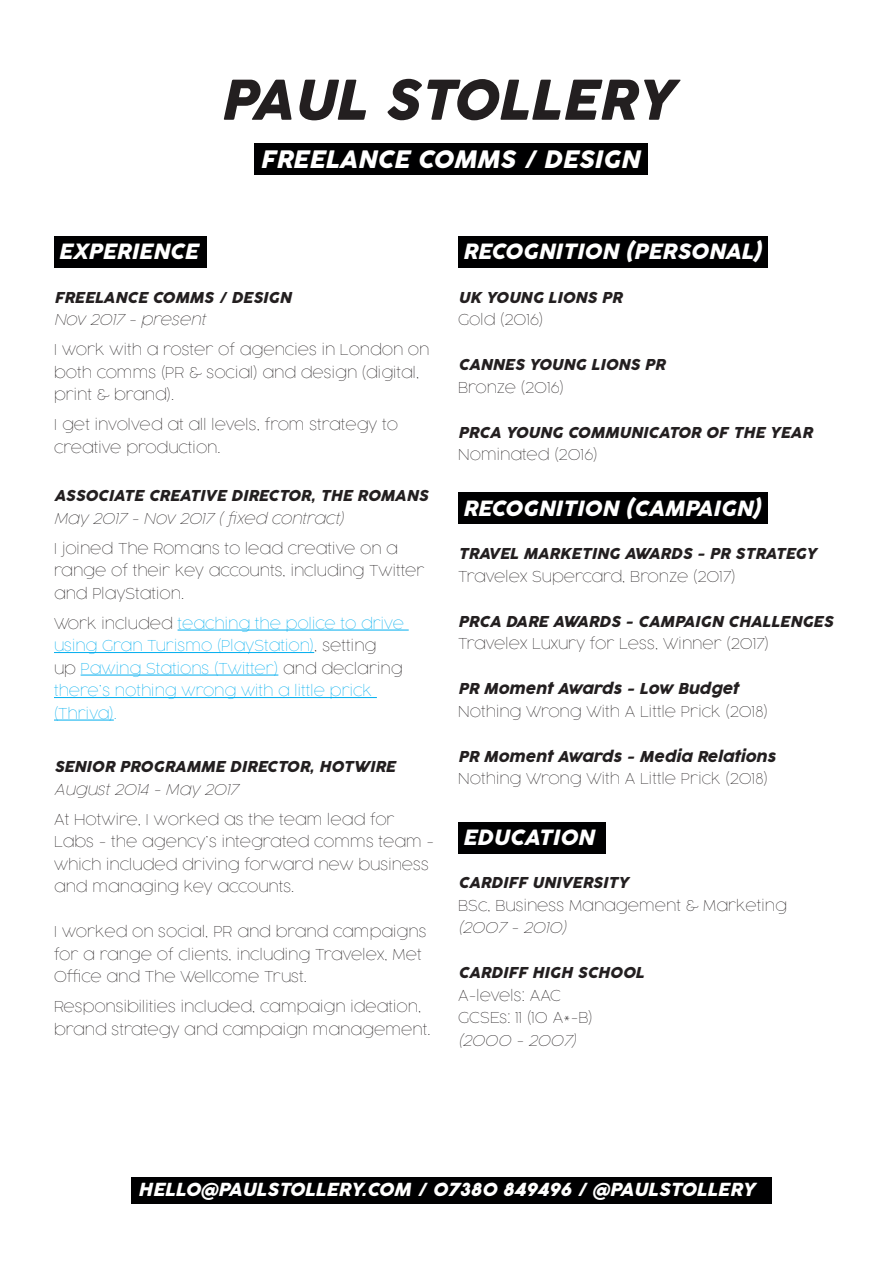
<style>
.page{position:relative;width:893px;height:1263px;background:#fff}
.page>*{position:absolute;margin:0;border:0;box-sizing:border-box;transform-origin:0 0}
.t1{font:italic 54px "Cocogoose Pro";color:#231f20}
.t2{font:italic 24px "Cocogoose Pro";color:#fff}
.t3{font:italic 21px "Cocogoose Pro";color:#fff}
.t4{font:italic 18px "Cocogoose Pro";color:#fff}
.t5{font:100 15px/22.5px "Cocogoose Pro";color:#231f20}
.t6{font:italic 15px "Cocogoose Pro";color:#231f20}
.t7{font:100 15px/22.5px "Cocogoose Pro";color:#00aeef}
.t8{font:italic 100 15px "Cocogoose Pro";color:#231f20}
.s1{color:#231f20}
</style>
<div class="page">
<div style="left:54px;top:236px;width:152px;height:32px;background:#000001"></div>
<div style="left:458px;top:236px;width:310px;height:32px;background:#000001"></div>
<div style="left:458px;top:493px;width:310px;height:31px;background:#000001"></div>
<div style="left:458px;top:822px;width:147px;height:31px;background:#000001"></div>
<div style="left:254px;top:143px;width:393px;height:31px;background:#000001"></div>
<div style="left:131px;top:1177px;width:641px;height:26px;background:#000001"></div>
<hr style="left:178px;top:630px;width:231px;height:1px;background:#00aeef">
<hr style="left:54px;top:652px;width:260px;height:1px;background:#00aeef">
<hr style="left:81px;top:675px;width:197px;height:1px;background:#00aeef">
<hr style="left:54px;top:697px;width:323px;height:1px;background:#00aeef">
<hr style="left:54px;top:720px;width:60px;height:1px;background:#00aeef">
<p class="t1" style="left:220px;top:63px;width:455px">PAUL STOLLERY</p>
<p class="t2" style="left:260px;top:143px;width:381px">FREELANCE COMMS / DESIGN</p>
<p class="t3" style="left:58px;top:237px;width:141px">EXPERIENCE</p>
<p class="t3" style="left:462px;top:237px;width:301px">RECOGNITION (PERSONAL)</p>
<p class="t6" style="left:54px;top:287px;width:239px">FREELANCE COMMS / DESIGN</p>
<p class="t8" style="left:54px;top:310px;width:153px">Nov 2017 - present</p>
<p class="t5" style="left:54px;top:338px;width:377px">I work with a roster of agencies in London on both comms (PR &amp; social) and design (digital, print &amp; brand).</p>
<p class="t5" style="left:54px;top:413px;width:345px">I get involved at all levels, from strategy to creative production.</p>
<p class="t6" style="left:54px;top:486px;width:375px">ASSOCIATE CREATIVE DIRECTOR, THE ROMANS</p>
<p class="t8" style="left:54px;top:509px;width:291px">May 2017 - Nov 2017 ( fixed contract)</p>
<p class="t5" style="left:54px;top:537px;width:372px">I joined The Romans to lead creative on a range of their key accounts, including Twitter and PlayStation.</p>
<p class="t7" style="left:54px;top:612px;width:351px"><span class="s1">Work included</span> teaching the police to drive using Gran Turismo (PlayStation)<span class="s1">, setting<br>up</span> Pawing Stations (Twitter) <span class="s1">and declaring </span>there’s nothing wrong with a little prick (Thriva).</p>
<p class="t6" style="left:54px;top:756px;width:343px">SENIOR PROGRAMME DIRECTOR, HOTWIRE</p>
<p class="t8" style="left:54px;top:779px;width:186px">August 2014 - May 2017</p>
<p class="t5" style="left:54px;top:808px;width:382px">At Hotwire, I worked as the team lead for Labs - the agency’s integrated comms team - which included driving forward new business and managing key accounts.</p>
<p class="t5" style="left:54px;top:920px;width:374px">I worked on social, PR and brand campaigns for a range of clients, including Travelex, Met<br>Office and The Wellcome Trust.</p>
<p class="t5" style="left:54px;top:995px;width:378px">Responsibilities included, campaign ideation, brand strategy and campaign management.</p>
<p class="t6" style="left:458px;top:287px;width:165px">UK YOUNG LIONS PR</p>
<p class="t5" style="left:458px;top:308px;width:87px">Gold (2016)</p>
<p class="t6" style="left:458px;top:354px;width:208px">CANNES YOUNG LIONS PR</p>
<p class="t5" style="left:458px;top:376px;width:108px">Bronze (2016)</p>
<p class="t6" style="left:458px;top:422px;width:356px">PRCA YOUNG COMMUNICATOR OF THE YEAR</p>
<p class="t5" style="left:458px;top:443px;width:141px">Nominated (2016)</p>
<p class="t3" style="left:462px;top:494px;width:300px">RECOGNITION (CAMPAIGN)</p>
<p class="t6" style="left:458px;top:543px;width:360px">TRAVEL MARKETING AWARDS - PR STRATEGY</p>
<p class="t5" style="left:458px;top:565px;width:279px">Travelex Supercard, Bronze (2017)</p>
<p class="t6" style="left:458px;top:611px;width:376px">PRCA DARE AWARDS - CAMPAIGN CHALLENGES</p>
<p class="t5" style="left:458px;top:632px;width:312px">Travelex Luxury for Less, Winner (2017)</p>
<p class="t6" style="left:458px;top:678px;width:282px">PR Moment Awards - Low Budget</p>
<p class="t5" style="left:458px;top:700px;width:311px">Nothing Wrong With A Little Prick (2018)</p>
<p class="t6" style="left:458px;top:746px;width:319px">PR Moment Awards - Media Relations</p>
<p class="t5" style="left:458px;top:767px;width:311px">Nothing Wrong With A Little Prick (2018)</p>
<p class="t3" style="left:462px;top:823px;width:133px">EDUCATION</p>
<p class="t6" style="left:458px;top:873px;width:172px">CARDIFF UNIVERSITY</p>
<p class="t5" style="left:458px;top:894px;width:330px">BSc, Business Management &amp; Marketing</p>
<p class="t8" style="left:458px;top:918px;width:110px">(2007 - 2010)</p>
<p class="t6" style="left:458px;top:963px;width:187px">CARDIFF HIGH SCHOOL</p>
<p class="t5" style="left:458px;top:984px;width:104px">A-levels: AAC</p>
<p class="t5" style="left:458px;top:1006px;width:136px">GCSEs: 11 (10 A*-B)</p>
<p class="t8" style="left:458px;top:1030px;width:119px">(2000 - 2007)</p>
<p class="t4" style="left:138px;top:1177px;width:618px">HELLO@PAULSTOLLERY.COM / 07380 849496 / @PAULSTOLLERY</p>
</div>
